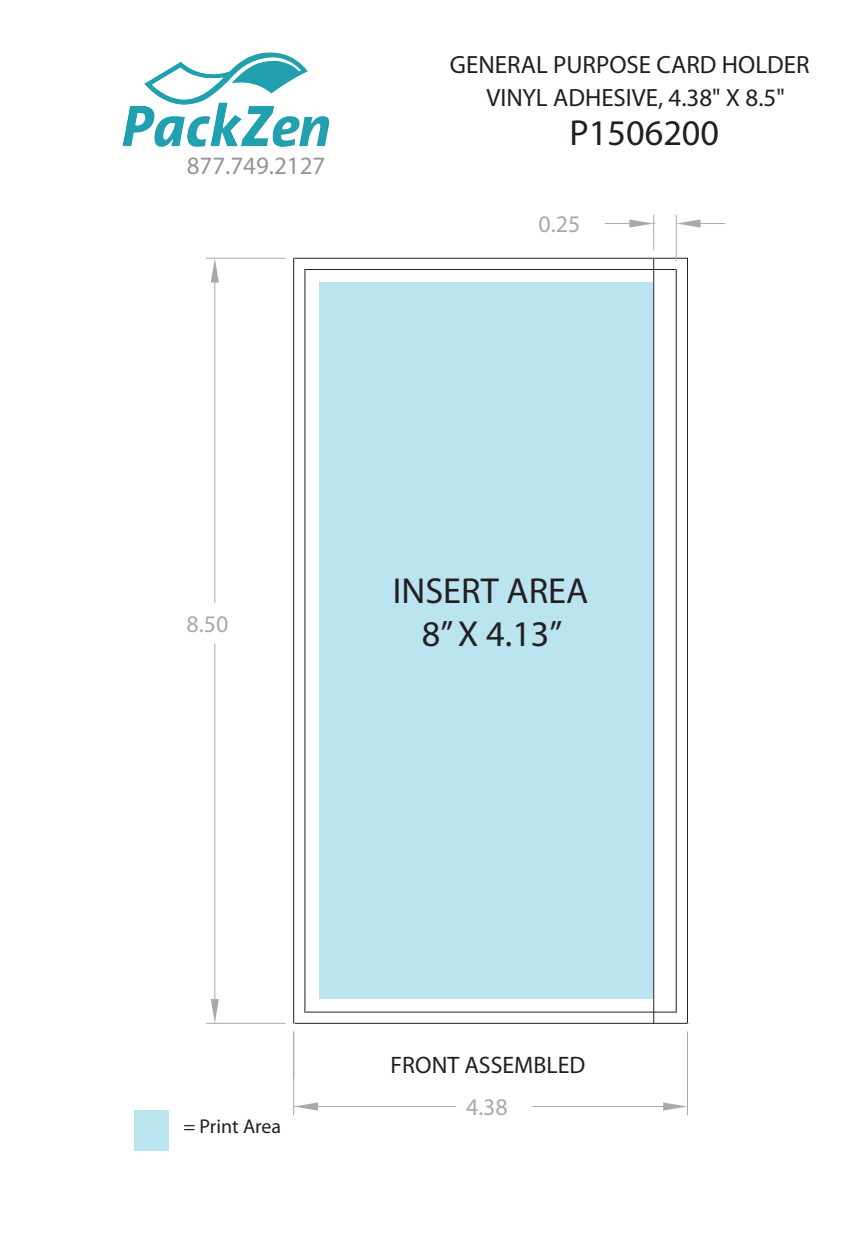
<style>
.page{position:relative;width:857px;height:1250px;background:#fff}
.page>*{position:absolute;margin:0;border:0;box-sizing:border-box;transform-origin:0 0}
.t1{font:36.25px/43.5px "Myriad Pro";color:#231f20;text-align:center}
.t2{font:25px/32.2px "Myriad Pro";color:#231f20;text-align:center}
.t3{font:25px "Myriad Pro";color:#939598}
.t4{font:23.88px "Myriad Pro";color:#231f20}
.t5{font:23.88px "Myriad Pro";color:#a8a9ad}
.t6{font:20px "Myriad Pro";letter-spacing:-.005em;color:#231f20}
</style>
<div class="page">
<div style="left:319px;top:283px;width:333px;height:716px;background:#bae4ef"></div>
<hr style="left:294px;top:1023px;width:393px;height:1px;background:#231f20">
<hr style="left:687px;top:258px;width:1px;height:765px;background:#231f20">
<hr style="left:294px;top:258px;width:393px;height:1px;background:#231f20">
<hr style="left:293px;top:258px;width:1px;height:765px;background:#231f20">
<hr style="left:305px;top:1012px;width:371px;height:1px;background:#231f20">
<hr style="left:305px;top:269px;width:371px;height:1px;background:#231f20">
<hr style="left:304px;top:269px;width:1px;height:743px;background:#231f20">
<hr style="left:676px;top:269px;width:1px;height:743px;background:#231f20">
<hr style="left:206px;top:258px;width:79px;height:1px;background:#a8a9ad">
<hr style="left:206px;top:1023px;width:79px;height:1px;background:#a8a9ad">
<hr style="left:214px;top:283px;width:1px;height:320px;background:#a8a9ad">
<hr style="left:214px;top:644px;width:1px;height:355px;background:#a8a9ad">
<svg style="left:211px;top:258px;width:8px;height:25px"></svg>
<svg style="left:211px;top:999px;width:8px;height:25px"></svg>
<hr style="left:687px;top:1032px;width:1px;height:83px;background:#a8a9ad">
<hr style="left:293px;top:1032px;width:1px;height:83px;background:#a8a9ad">
<hr style="left:533px;top:1106px;width:130px;height:1px;background:#a8a9ad">
<hr style="left:318px;top:1106px;width:138px;height:1px;background:#a8a9ad">
<svg style="left:663px;top:1102px;width:24px;height:8px"></svg>
<svg style="left:294px;top:1102px;width:24px;height:8px"></svg>
<hr style="left:653px;top:258px;width:1px;height:765px;background:#231f20">
<hr style="left:676px;top:215px;width:1px;height:46px;background:#a8a9ad">
<hr style="left:653px;top:215px;width:1px;height:35px;background:#a8a9ad">
<svg style="left:676px;top:219px;width:49px;height:9px"></svg>
<svg style="left:605px;top:219px;width:50px;height:9px"></svg>
<div style="left:134px;top:1110px;width:35px;height:41px;background:#bae4ef"></div>
<img style="left:122px;top:52px;width:186px;height:94px">
<p class="t3" style="left:187px;top:151px;width:140px">877.749.2127</p>
<p class="t2" style="left:450px;top:48px;width:361px">GENERAL PURPOSE CARD HOLDER<br>VINYL ADHESIVE, 4.38" X 8.5"</p>
<h1 class="t1" style="left:570px;top:110px;width:151px">P1506200</h1>
<p class="t5" style="left:538px;top:209px;width:43px">0.25</p>
<p class="t5" style="left:187px;top:609px;width:43px">8.50</p>
<h1 class="t1" style="left:393px;top:568px;width:197px">INSERT AREA<br>8” X 4.13”</h1>
<p class="t6" style="left:183px;top:1114px;width:99px">= Print Area</p>
<p class="t4" style="left:391px;top:1050px;width:196px">FRONT ASSEMBLED</p>
<p class="t5" style="left:466px;top:1092px;width:43px">4.38</p>
</div>
